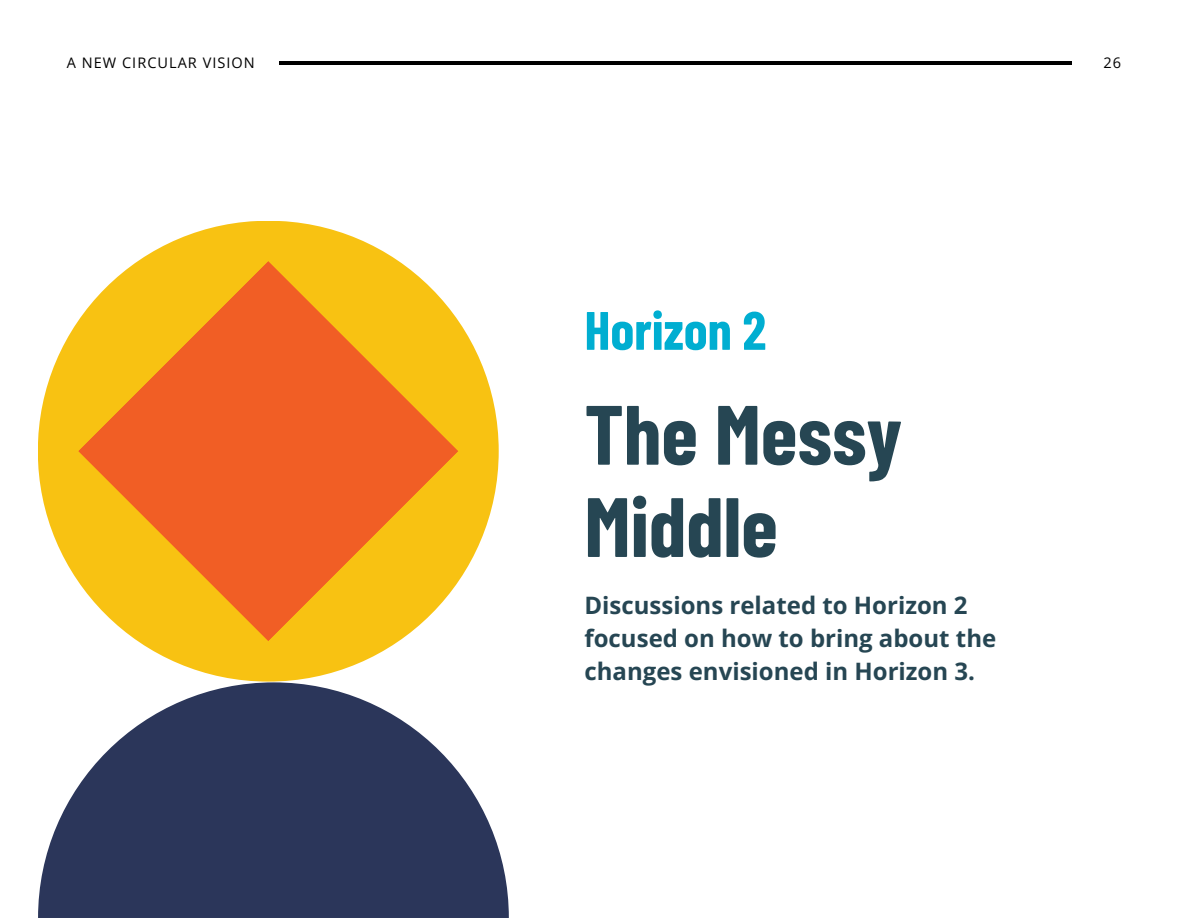
<style>
.page{position:relative;width:1188px;height:918px;background:#fff}
.page>*{position:absolute;margin:0;border:0;box-sizing:border-box;transform-origin:0 0}
.t1{font:700 84px/92.2px "Barlow Condensed";color:#264653}
.t2{font:700 54px "Barlow Condensed";color:#00aed1}
.t3{font:700 24px/32.7px "Open Sans";color:#264653}
.t4{font:14.55px "Open Sans";letter-spacing:.07em;color:#000}
</style>
<div class="page">
<div style="left:38px;top:221px;width:461px;height:461px;background:#f8c212;border-radius:50%"></div>
<svg style="left:38px;top:683px;width:471px;height:235px;fill:#2b365a"></svg>
<svg style="left:78px;top:261px;width:380px;height:380px;fill:#f16525"></svg>
<hr style="left:279px;top:62px;width:793px;height:2px;background:#000">
<p class="t4" style="left:67px;top:53px;width:190px">A NEW CIRCULAR VISION</p>
<p class="t4" style="left:1104px;top:53px;width:19px">26</p>
<h1 class="t2" style="left:584px;top:296px;width:183px">Horizon 2</h1>
<h2 class="t1" style="left:584px;top:385px;width:319px">The Messy<br>Middle</h2>
<p class="t3" style="left:584px;top:589px;width:413px">Discussions related to Horizon 2 focused on how to bring about the changes envisioned in Horizon 3.</p>
</div>
